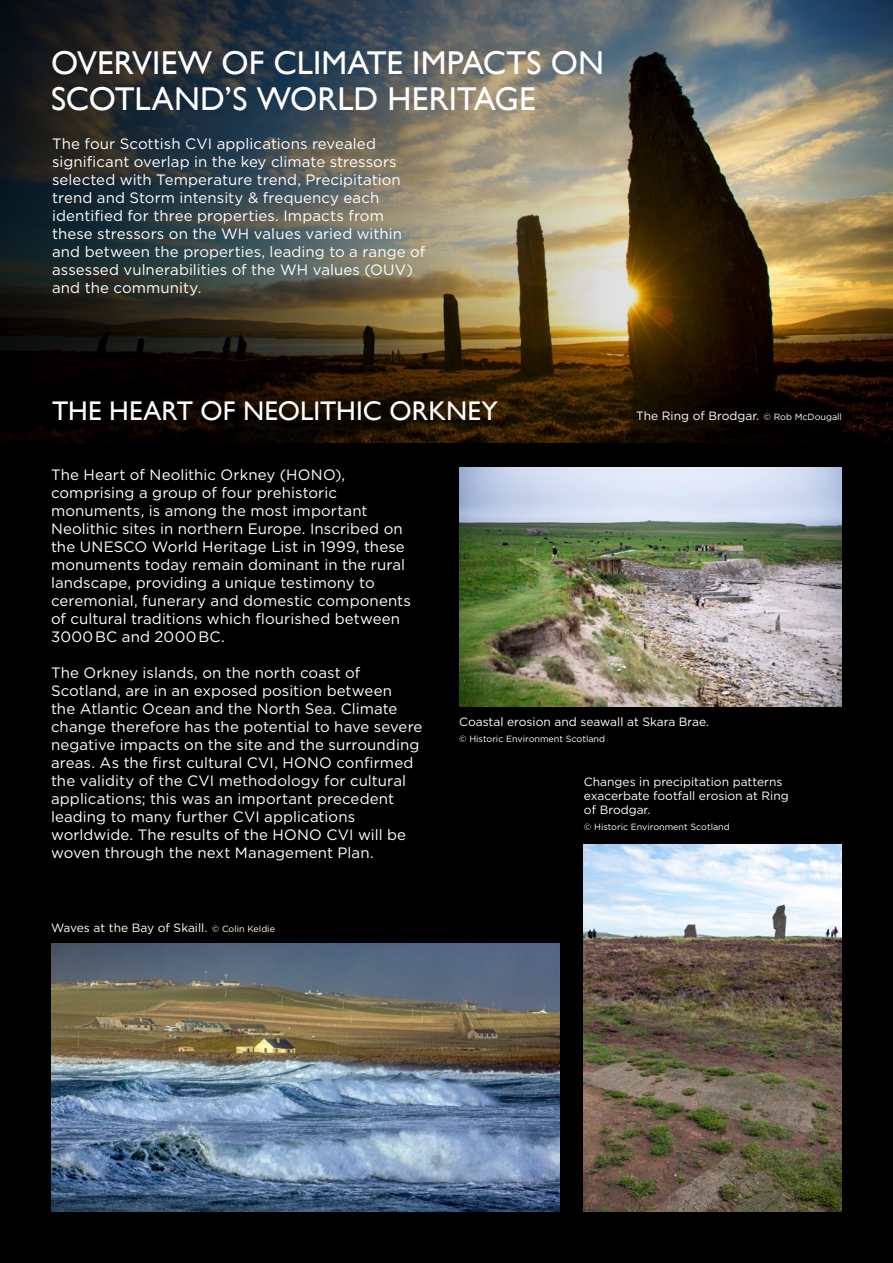
<style>
.page{position:relative;width:893px;height:1263px;background:#fff}
.page>*{position:absolute;margin:0;border:0;box-sizing:border-box;transform-origin:0 0}
.t1{font:33px/36px "Gill Sans";letter-spacing:.005em;color:#fff}
.t2{font:27px "Gill Sans";letter-spacing:.005em;color:#fff}
.t3{font:15px/18px "Gotham";letter-spacing:.005em;color:#fff}
.t4{font:12px/14.4px "Gotham";color:#fff}
.t5{font:9px "Gotham";color:#fff}
.s1{font-size:9px}
</style>
<div class="page">
<div style="left:0;top:425px;width:893px;height:838px;background:#000"></div>
<img style="left:787px;top:0;width:106px;height:442px">
<img style="left:0;top:0;width:787px;height:442px">
<img style="left:584px;top:844px;width:258px;height:368px">
<img style="left:459px;top:468px;width:383px;height:239px">
<img style="left:51px;top:944px;width:509px;height:268px">
<p class="t1" style="left:51px;top:44px;width:554px">OVERVIEW OF CLIMATE IMPACTS ON<br>SCOTLAND’S WORLD HERITAGE</p>
<p class="t3" style="left:52px;top:134px;width:375px">The four Scottish CVI applications revealed significant overlap in the key climate stressors selected with Temperature trend, Precipitation trend and Storm intensity &amp; frequency each identified for three properties. Impacts from these stressors on the WH values varied within and between the properties, leading to a range of assessed vulnerabilities of the WH values (OUV) and the community.</p>
<p class="t2" style="left:52px;top:394px;width:447px">THE HEART OF NEOLITHIC ORKNEY</p>
<p class="t4" style="left:636px;top:408px;width:207px">The Ring of Brodgar. <span class="s1">© Rob McDougall</span></p>
<p class="t3" style="left:51px;top:465px;width:361px">The Heart of Neolithic Orkney (HONO), comprising a group of four prehistoric monuments, is among the most important Neolithic sites in northern Europe. Inscribed on the UNESCO World Heritage List in 1999, these monuments today remain dominant in the rural landscape, providing a unique testimony to ceremonial, funerary and domestic components of cultural traditions which flourished between 3000 BC and 2000 BC.</p>
<p class="t3" style="left:51px;top:663px;width:373px">The Orkney islands, on the north coast of Scotland, are in an exposed position between<br>the Atlantic Ocean and the North Sea. Climate change therefore has the potential to have severe negative impacts on the site and the surrounding areas. As the first cultural CVI, HONO confirmed the validity of the CVI methodology for cultural applications; this was an important precedent leading to many further CVI applications worldwide. The results of the HONO CVI will be woven through the next Management Plan.</p>
<p class="t4" style="left:51px;top:920px;width:225px">Waves at the Bay of Skaill. <span class="s1">© Colin Keldie</span></p>
<p class="t4" style="left:459px;top:715px;width:251px">Coastal erosion and seawall at Skara Brae.</p>
<p class="t5" style="left:459px;top:732px;width:147px">© Historic Environment Scotland</p>
<p class="t4" style="left:584px;top:774px;width:206px">Changes in precipitation patterns exacerbate footfall erosion at Ring of Brodgar.</p>
<p class="t5" style="left:584px;top:820px;width:147px">© Historic Environment Scotland</p>
</div>
